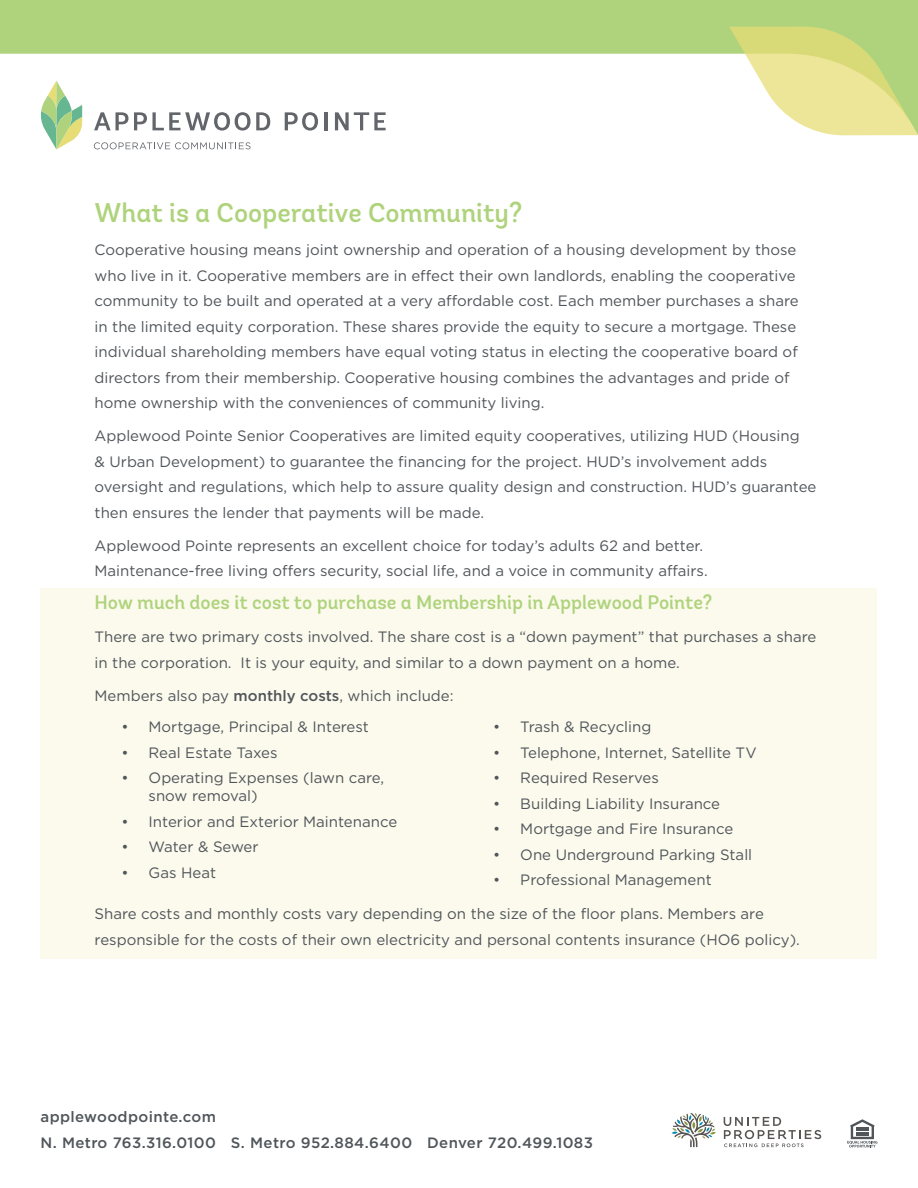
<style>
.page{position:relative;width:918px;height:1188px;background:#fff}
.page>*{position:absolute;margin:0;border:0;box-sizing:border-box;transform-origin:0 0}
.t1{font:500 27px "Andes";color:#afd37c}
.t2{font:500 19.5px "Andes";color:#afd37c}
.t3{font:15px/25.5px "Gotham";color:#50555a}
.t4{font:500 15px/25.5px "Gotham";letter-spacing:.025em;color:#50555a}
.s1{font-weight:500}
</style>
<div class="page">
<svg style="left:0;top:0;width:918px;height:150px"></svg>
<svg style="left:729px;top:27px;width:189px;height:108px"></svg>
<div style="left:40px;top:588px;width:838px;height:370px;background:#fbfaed"></div>
<svg style="left:847px;top:1119px;width:30px;height:29px"></svg>
<hr style="left:856px;top:1127px;width:12px;height:4px;background:#50555a">
<svg style="left:672px;top:1113px;width:44px;height:34px"></svg>
<svg style="left:724px;top:1117px;width:97px;height:30px"></svg>
<svg style="left:94px;top:142px;width:157px;height:7px"></svg>
<svg style="left:40px;top:81px;width:42px;height:68px"></svg>
<svg style="left:94px;top:112px;width:34px;height:18px"></svg>
<svg style="left:134px;top:112px;width:13px;height:18px"></svg>
<svg style="left:153px;top:112px;width:117px;height:19px"></svg>
<svg style="left:285px;top:112px;width:33px;height:19px"></svg>
<hr style="left:324px;top:112px;width:3px;height:18px;background:#62656a">
<svg style="left:335px;top:112px;width:51px;height:18px"></svg>
<h1 class="t1" style="left:95px;top:196px;width:429px">What is a Cooperative Community?</h1>
<p class="t3" style="left:95px;top:237px;width:706px">Cooperative housing means joint ownership and operation of a housing development by those who live in it. Cooperative members are in effect their own landlords, enabling the cooperative community to be built and operated at a very affordable cost. Each member purchases a share in the limited equity corporation. These shares provide the equity to secure a mortgage. These individual shareholding members have equal voting status in electing the cooperative board of directors from their membership. Cooperative housing combines the advantages and pride of home ownership with the conveniences of community living.</p>
<p class="t3" style="left:95px;top:423px;width:723px">Applewood Pointe Senior Cooperatives are limited equity cooperatives, utilizing HUD (Housing<br>&amp; Urban Development) to guarantee the financing for the project. HUD’s involvement adds oversight and regulations, which help to assure quality design and construction. HUD’s guarantee then ensures the lender that payments will be made.</p>
<p class="t3" style="left:95px;top:533px;width:615px">Applewood Pointe represents an excellent choice for today’s adults 62 and better.<br>Maintenance-free living offers security, social life, and a voice in community affairs.</p>
<h2 class="t2" style="left:95px;top:591px;width:619px">How much does it cost to purchase a Membership in Applewood Pointe?</h2>
<p class="t3" style="left:95px;top:624px;width:723px">There are two primary costs involved. The share cost is a “down payment” that purchases a share in the corporation. It is your equity, and similar to a down payment on a home.</p>
<p class="t3" style="left:95px;top:683px;width:361px">Members also pay <span class="s1">monthly costs</span>, which include:</p>
<p class="t3" style="left:122px;top:714px;width:249px">• Mortgage, Principal &amp; Interest</p>
<p class="t3" style="left:122px;top:740px;width:157px">• Real Estate Taxes</p>
<p class="t3" style="left:149px;top:769px;width:237px;line-height:18px;text-indent:-27px">• Operating Expenses (lawn care, snow removal)</p>
<p class="t3" style="left:122px;top:809px;width:277px">• Interior and Exterior Maintenance</p>
<p class="t3" style="left:122px;top:834px;width:138px">• Water &amp; Sewer</p>
<p class="t3" style="left:122px;top:860px;width:96px">• Gas Heat</p>
<p class="t3" style="left:493px;top:714px;width:160px">• Trash &amp; Recycling</p>
<p class="t3" style="left:493px;top:740px;width:265px">• Telephone, Internet, Satellite TV</p>
<p class="t3" style="left:493px;top:765px;width:167px">• Required Reserves</p>
<p class="t3" style="left:493px;top:791px;width:228px">• Building Liability Insurance</p>
<p class="t3" style="left:493px;top:816px;width:242px">• Mortgage and Fire Insurance</p>
<p class="t3" style="left:493px;top:842px;width:260px">• One Underground Parking Stall</p>
<p class="t3" style="left:493px;top:867px;width:220px">• Professional Management</p>
<p class="t3" style="left:95px;top:901px;width:707px">Share costs and monthly costs vary depending on the size of the floor plans. Members are responsible for the costs of their own electricity and personal contents insurance (HO6 policy).</p>
<p class="t4" style="left:40px;top:1104px;width:554px">applewoodpointe.com<br>N. Metro 763.316.0100 S. Metro 952.884.6400 Denver 720.499.1083</p>
</div>
